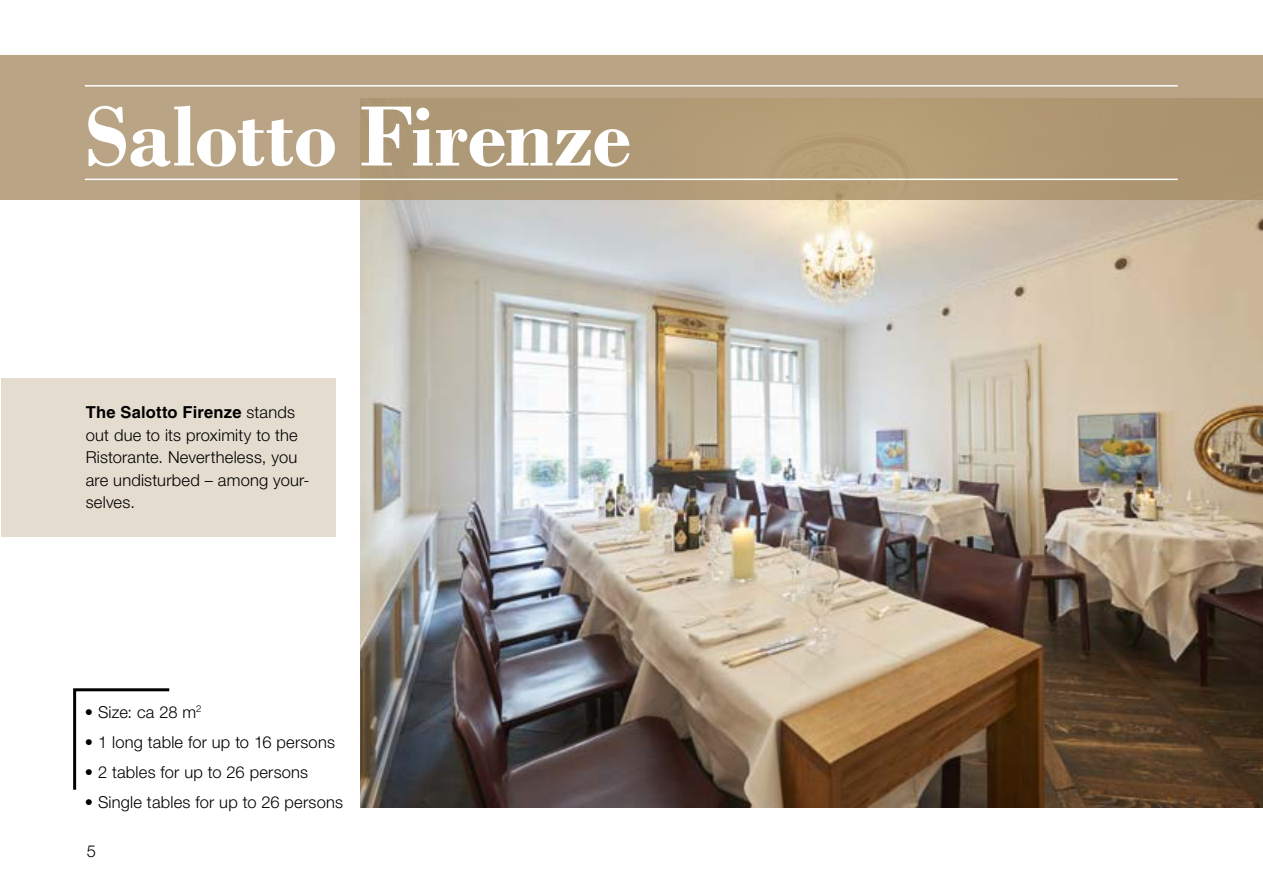
<style>
.page{position:relative;width:1263px;height:893px;background:#fff}
.page>*{position:absolute;margin:0;border:0;box-sizing:border-box;transform-origin:0 0}
.t1{font:700 90px "Bodoni";letter-spacing:-.01em;color:#fff}
.t2{font:300 16.5px/22.5px "Helvetica Neue";letter-spacing:.01em;color:#000}
.t3{font:700 16.5px "Helvetica";letter-spacing:.01em;color:#000}
.s1{font-family:"Helvetica Neue";font-weight:300}
</style>
<div class="page">
<img style="left:360px;top:200px;width:903px;height:608px">
<svg style="left:0;top:55px;width:1263px;height:145px;background:#b49f7d"></svg>
<div style="left:1px;top:378px;width:335px;height:159px;background:#e4dccf"></div>
<hr style="left:85px;top:179px;width:1093px;height:1px;background:#fff">
<hr style="left:85px;top:85px;width:1093px;height:2px;background:#fff">
<svg style="left:73px;top:688px;width:97px;height:102px"></svg>
<h1 class="t1" style="left:85px;top:83px;width:547px">Salotto Firenze</h1>
<p class="t3" style="left:86px;top:403px;width:211px">The Salotto Firenze <span class="s1">stands</span></p>
<p class="t2" style="left:86px;top:423px;width:223px">out due to its proximity to the<br>Ristorante. Nevertheless, you are undisturbed – among your&shy;selves.</p>
<p class="t2" style="left:85px;top:700px;width:118px">• Size: ca 28 m<sup>2</sup></p>
<p class="t2" style="left:85px;top:730px;width:252px">• 1 long table for up to 16 persons</p>
<p class="t2" style="left:85px;top:760px;width:225px">• 2 tables for up to 26 persons</p>
<p class="t2" style="left:85px;top:790px;width:260px">• Single tables for up to 26 persons</p>
<p class="t2" style="left:87px;top:839px;width:11px">5</p>
</div>
